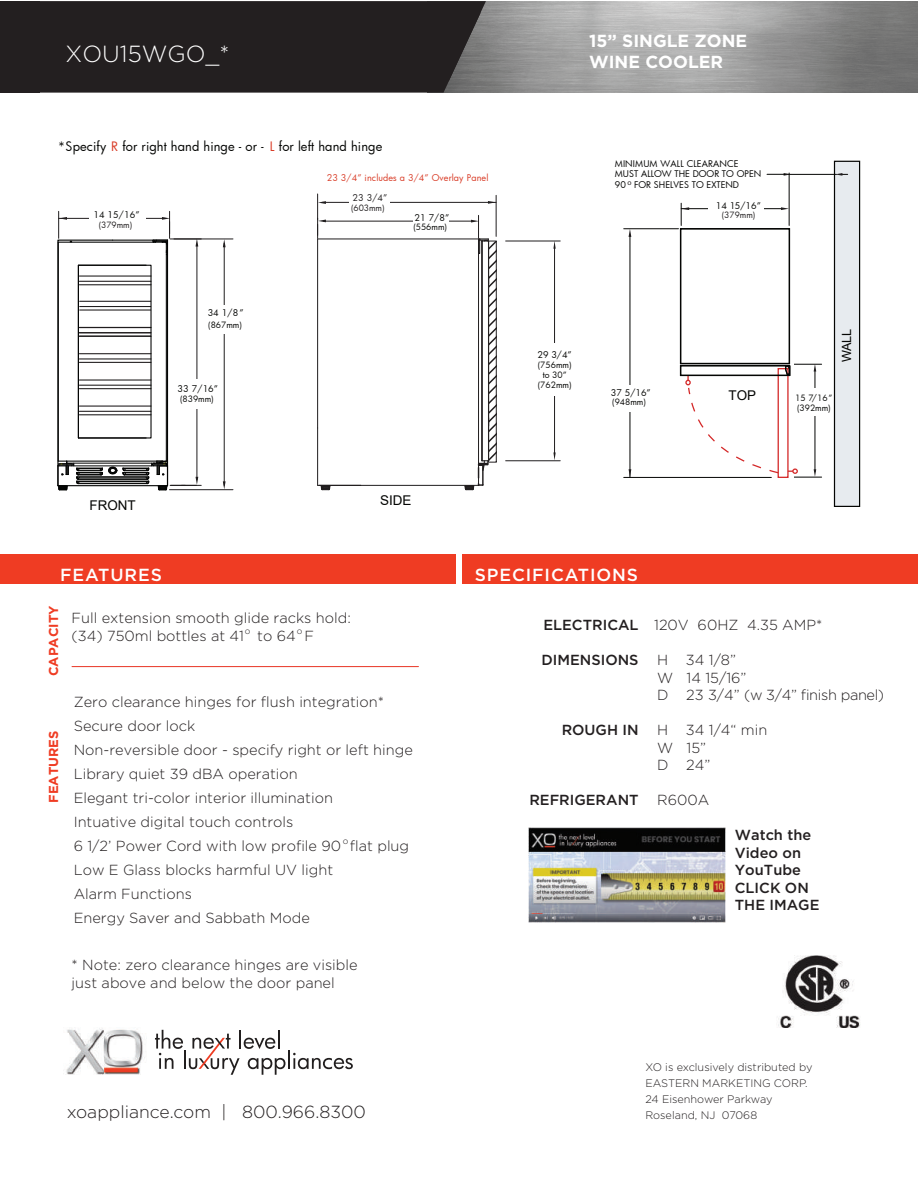
<style>
.page{position:relative;width:918px;height:1188px;background:#fff}
.page>*{position:absolute;margin:0;border:0;box-sizing:border-box;transform-origin:0 0}
.t1{font:300 23.25px "Gotham";color:#fff}
.t2{font:300 17.55px "Gotham";color:#231f20}
.t3{font:700 17.55px/21px "Gotham";color:#fff}
.t4{font:500 17.55px "Gotham";letter-spacing:.05em;color:#fff}
.t5{font:300 14.55px/24px "Gotham";color:#231f20}
.t6{font:500 14.55px/17.5px "Gotham";color:#231f20}
.t7{font:300 14.55px/17.5px "Gotham";letter-spacing:-.025em;color:#231f20}
.t8{font:13.5px "Arial";color:#040503}
.t9{font:700 13.05px "Gotham";color:#ef3c23}
.t10{font:12.75px "Futura";letter-spacing:.01em;color:#040503}
.t11{font:12.75px "Arial";color:#050604}
.t12{font:300 10.95px/16px "Gotham";color:#231f20}
.t13{font:9px/10.8px "Futura";color:#050504}
.t14{font:9px "Futura";letter-spacing:.01em;color:#040503}
.t15{font:9px "Futura";letter-spacing:.01em;color:#d93c27}
.t16{font:9px "Futura";color:#201d1e}
.t17{font:300 8.7px "Gotham";color:#231f20}
.t18{font:8.55px/10.2px "Futura";color:#040503}
.t19{font:8.4px "Futura";color:#201d1e}
.t20{font:7.5px "Myriad Pro";color:#231f20}
.s1{color:#d93c27}
</style>
<div class="page">
<div style="left:0;top:555px;width:918px;height:29px;background:#ef3c23"></div>
<img style="left:486px;top:1px;width:432px;height:92px">
<div style="left:457px;top:546px;width:5px;height:270px;background:#fff"></div>
<svg style="left:155px;top:1030px;width:198px;height:45px"></svg>
<div style="left:40px;top:1px;width:446px;height:92px;background:#231f20"></div>
<div style="left:0;top:1px;width:40px;height:92px;background:#231f20"></div>
<img style="left:63px;top:1028px;width:82px;height:47px">
<hr style="left:72px;top:666px;width:346px;height:1px;background:#e83625">
<img style="left:778px;top:956px;width:82px;height:71px">
<img style="left:528px;top:827px;width:198px;height:95px">
<div style="left:834px;top:161px;width:26px;height:345px;background:#e7ebef"></div>
<div style="left:834px;top:161px;width:26px;height:346px;border:1px solid #040503"></div>
<hr style="left:785px;top:174px;width:51px;height:1px;background:#040503">
<svg style="left:835px;top:173px;width:13px;height:3px"></svg>
<hr style="left:506px;top:241px;width:54px;height:1px;background:#201d1e">
<hr style="left:506px;top:460px;width:54px;height:1px;background:#201d1e">
<hr style="left:554px;top:247px;width:1px;height:208px;background:#201d1e">
<hr style="left:323px;top:221px;width:150px;height:1px;background:#201d1e">
<hr style="left:317px;top:239px;width:1px;height:246px;background:#201d1e">
<hr style="left:318px;top:239px;width:161px;height:1px;background:#201d1e">
<hr style="left:318px;top:485px;width:161px;height:1px;background:#201d1e">
<svg style="left:320px;top:486px;width:11px;height:4px"></svg>
<svg style="left:553px;top:241px;width:3px;height:8px"></svg>
<svg style="left:553px;top:452px;width:3px;height:8px"></svg>
<div style="left:413px;top:216px;width:36px;height:9px;background:#fff"></div>
<div style="left:547px;top:343px;width:15px;height:53px;background:#fff"></div>
<div style="left:680px;top:228px;width:110px;height:136px;border:1px solid #040503"></div>
<div style="left:680px;top:365px;width:110px;height:11px;border:1px solid #040503"></div>
<svg style="left:685px;top:364px;width:137px;height:114px"></svg>
<hr style="left:681px;top:208px;width:101px;height:1px;background:#040503">
<hr style="left:624px;top:477px;width:147px;height:1px;background:#040503">
<hr style="left:624px;top:228px;width:54px;height:1px;background:#040503">
<hr style="left:630px;top:235px;width:1px;height:242px;background:#040503">
<hr style="left:789px;top:173px;width:1px;height:52px;background:#040503">
<svg style="left:767px;top:173px;width:24px;height:3px"></svg>
<div style="left:708px;top:205px;width:56px;height:7px;background:#fff"></div>
<svg style="left:629px;top:229px;width:2px;height:8px"></svg>
<svg style="left:681px;top:203px;width:8px;height:22px"></svg>
<svg style="left:781px;top:207px;width:8px;height:3px"></svg>
<svg style="left:629px;top:469px;width:2px;height:8px"></svg>
<div style="left:624px;top:385px;width:14px;height:26px;background:#fff"></div>
<hr style="left:171px;top:485px;width:30px;height:1px;background:#201d1e">
<hr style="left:169px;top:489px;width:64px;height:1px;background:#201d1e">
<hr style="left:174px;top:239px;width:59px;height:1px;background:#201d1e">
<hr style="left:224px;top:243px;width:1px;height:242px;background:#201d1e">
<svg style="left:223px;top:239px;width:3px;height:8px"></svg>
<svg style="left:223px;top:481px;width:3px;height:8px"></svg>
<div style="left:216px;top:305px;width:19px;height:29px;background:#fff"></div>
<svg style="left:57px;top:211px;width:141px;height:280px"></svg>
<div style="left:90px;top:214px;width:56px;height:10px;background:#fff"></div>
<hr style="left:79px;top:353px;width:72px;height:1px;background:#201d1e">
<hr style="left:79px;top:358px;width:72px;height:1px;background:#201d1e">
<hr style="left:79px;top:362px;width:72px;height:1px;background:#201d1e">
<hr style="left:79px;top:379px;width:72px;height:2px;background:#201d1e">
<hr style="left:79px;top:385px;width:72px;height:1px;background:#201d1e">
<hr style="left:79px;top:406px;width:72px;height:1px;background:#201d1e">
<hr style="left:79px;top:411px;width:72px;height:1px;background:#201d1e">
<hr style="left:79px;top:388px;width:72px;height:1px;background:#201d1e">
<hr style="left:79px;top:414px;width:72px;height:1px;background:#201d1e">
<hr style="left:80px;top:301px;width:71px;height:1px;background:#201d1e">
<hr style="left:80px;top:306px;width:71px;height:1px;background:#201d1e">
<hr style="left:80px;top:309px;width:71px;height:2px;background:#201d1e">
<hr style="left:79px;top:327px;width:72px;height:1px;background:#201d1e">
<hr style="left:79px;top:332px;width:72px;height:1px;background:#201d1e">
<hr style="left:79px;top:336px;width:72px;height:1px;background:#201d1e">
<hr style="left:79px;top:276px;width:72px;height:1px;background:#201d1e">
<hr style="left:79px;top:281px;width:72px;height:1px;background:#201d1e">
<hr style="left:79px;top:284px;width:72px;height:1px;background:#201d1e">
<div style="left:78px;top:265px;width:74px;height:174px;border:1px solid #040504"></div>
<hr style="left:322px;top:202px;width:174px;height:1px;background:#201d1e">
<div style="left:349px;top:198px;width:41px;height:8px;background:#fff"></div>
<hr style="left:496px;top:195px;width:1px;height:41px;background:#201d1e">
<svg style="left:317px;top:194px;width:9px;height:44px"></svg>
<svg style="left:464px;top:215px;width:32px;height:276px"></svg>
<svg style="left:488px;top:201px;width:8px;height:3px"></svg>
<div style="left:488px;top:241px;width:9px;height:222px;border:1px solid #231f20"></div>
<h1 class="t1" style="left:66px;top:39px;width:166px">XOU15WGO_*</h1>
<p class="t10" style="left:58px;top:138px;width:326px">*Specify <span class="s1">R</span> for right hand hinge - or - <span class="s1">L</span> for left hand hinge</p>
<p class="t15" style="left:327px;top:172px;width:163px">23 3/4” includes a 3/4” Overlay Panel</p>
<p class="t14" style="left:94px;top:208px;width:48px">14 15/16”</p>
<p class="t19" style="left:99px;top:219px;width:35px">(379mm)</p>
<p class="t16" style="left:353px;top:192px;width:36px">23 3/4”</p>
<p class="t19" style="left:351px;top:202px;width:35px">(603mm)</p>
<p class="t14" style="left:414px;top:211px;width:36px">21 7/8”</p>
<p class="t18" style="left:413px;top:222px;width:35px">(556mm)</p>
<p class="t14" style="left:208px;top:307px;width:37px">34 1/8”</p>
<p class="t18" style="left:208px;top:320px;width:35px">(867mm)</p>
<p class="t14" style="left:178px;top:383px;width:42px">33 7/16”</p>
<p class="t18" style="left:180px;top:394px;width:35px">(839mm)</p>
<p class="t8" style="left:90px;top:496px;width:48px">FRONT</p>
<p class="t8" style="left:380px;top:491px;width:33px">SIDE</p>
<p class="t3" style="left:589px;top:30px;width:160px">15” SINGLE ZONE<br>WINE COOLER</p>
<p class="t13" style="left:615px;top:158px;width:148px">MINIMUM WALL CLEARANCE<br>MUST ALLOW THE DOOR TO OPEN<br>90 FOR SHELVES TO EXTEND</p>
<p class="t20" style="left:628px;top:178px;width:6px">o</p>
<p class="t14" style="left:716px;top:199px;width:47px">14 15/16”</p>
<p class="t19" style="left:722px;top:209px;width:35px">(379mm)</p>
<p class="t14" style="left:538px;top:348px;width:36px">29 3/4”</p>
<p class="t18" style="left:538px;top:359px;width:35px;text-align:center">(756mm) to 30” (762mm)</p>
<p class="t14" style="left:611px;top:386px;width:41px">37 5/16”</p>
<p class="t18" style="left:612px;top:397px;width:35px">(948mm)</p>
<p class="t8" style="left:729px;top:386px;width:29px">TOP</p>
<p class="t4" style="left:60px;top:563px;width:103px">FEATURES</p>
<p class="t4" style="left:475px;top:563px;width:165px">SPECIFICATIONS</p>
<p class="t11" style="left:838px;top:362px;width:35px;rotate:-90deg">WALL</p>
<p class="t18" style="left:795px;top:393px;width:39px">15 7/16” (392mm)</p>
<p class="t9" style="left:45px;top:676px;width:72px;rotate:-90deg">CAPACITY</p>
<p class="t9" style="left:45px;top:803px;width:74px;rotate:-90deg">FEATURES</p>
<p class="t5" style="left:72px;top:609px;width:281px;line-height:17.5px">Full extension smooth glide racks hold: (34) 750ml bottles at 41 to 64 F</p>
<p class="t17" style="left:245px;top:626px;width:7px">o</p>
<p class="t17" style="left:297px;top:626px;width:7px">o</p>
<p class="t5" style="left:74px;top:690px;width:341px">Zero clearance hinges for flush integration* Secure door lock<br>Non-reversible door - specify right or left hinge Library quiet 39 dBA operation<br>Elegant tri-color interior illumination<br>Intuative digital touch controls<br>6 1/2’ Power Cord with low profile 90 flat plug Low E Glass blocks harmful UV light<br>Alarm Functions<br>Energy Saver and Sabbath Mode</p>
<p class="t17" style="left:343px;top:836px;width:7px">o</p>
<p class="t5" style="left:72px;top:956px;width:287px;line-height:17.5px">* Note: zero clearance hinges are visible just above and below the door panel</p>
<p class="t2" style="left:67px;top:1100px;width:301px">xoappliance.com | 800.966.8300</p>
<p class="t6" style="left:543px;top:616px;width:97px">ELECTRICAL</p>
<p class="t6" style="left:542px;top:651px;width:99px">DIMENSIONS</p>
<p class="t6" style="left:562px;top:721px;width:78px">ROUGH IN</p>
<p class="t6" style="left:529px;top:791px;width:111px">REFRIGERANT</p>
<p class="t5" style="left:654px;top:613px;width:170px">120V 60HZ 4.35 AMP*</p>
<p class="t7" style="left:657px;top:651px;width:228px">H 34 1/8”<br>W 14 15/16”<br>D 23 3/4” (w 3/4” finish panel)</p>
<p class="t5" style="left:657px;top:721px;width:112px;line-height:17.5px">H 34 1/4“ min<br>W 15”<br>D 24”</p>
<p class="t5" style="left:657px;top:788px;width:54px">R600A</p>
<p class="t6" style="left:735px;top:826px;width:86px">Watch the<br>Video on<br>YouTube<br>CLICK ON<br>THE IMAGE</p>
<p class="t12" style="left:645px;top:1058px;width:169px">XO is exclusively distributed by<br>EASTERN MARKETING CORP.<br>24 Eisenhower Parkway<br>Roseland, NJ 07068</p>
</div>
